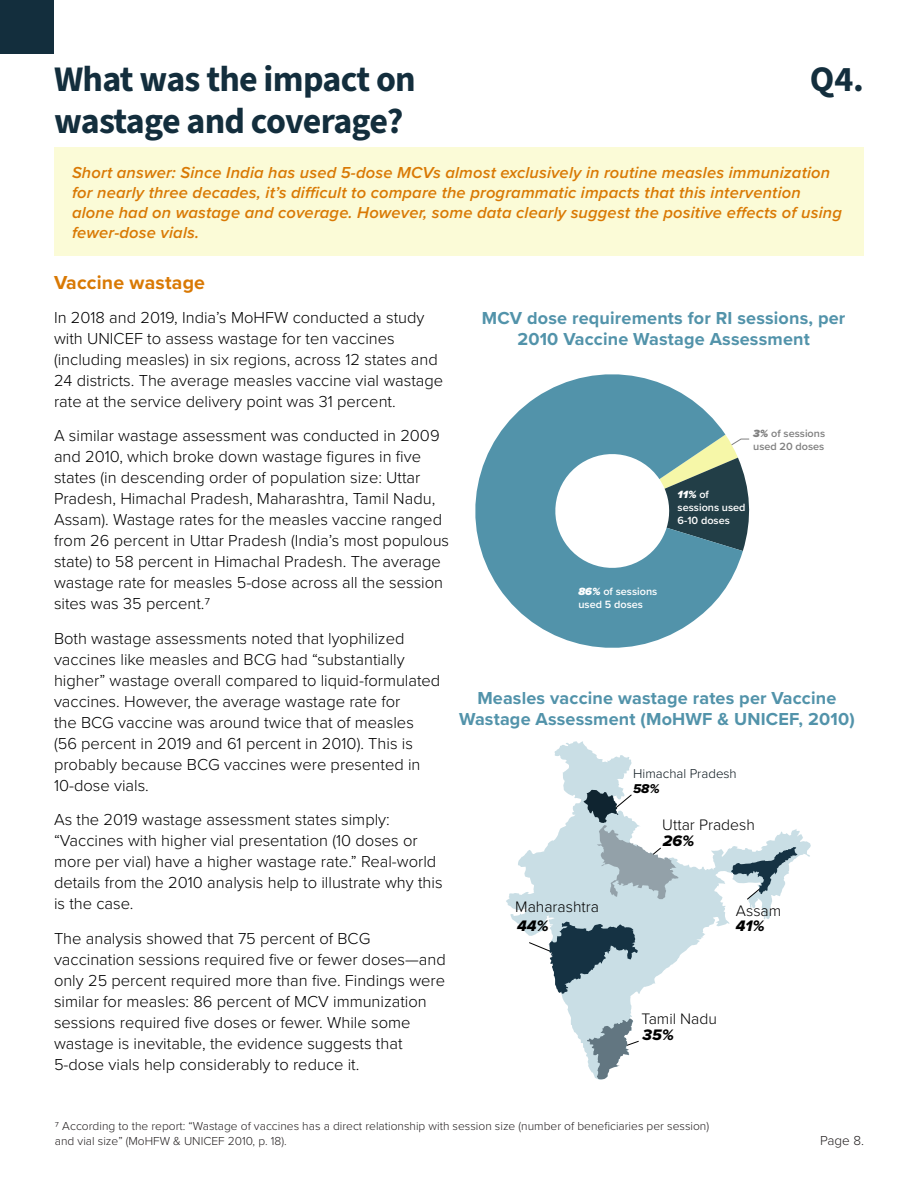
<style>
.page{position:relative;width:918px;height:1188px;background:#fff}
.page>*{position:absolute;margin:0;border:0;box-sizing:border-box;transform-origin:0 0}
.Heading{font:700 36px/42px "Source Sans 3";letter-spacing:-.02em;color:#132e3d}
.t1{font:600 19.8px/25.5px "Proxima Nova";color:#3a6879}
.Subhead{font:700 19.5px "Proxima Nova";letter-spacing:.01em;color:#d97904}
.Visual_Headers{font:700 18px/21.6px "Proxima Nova";letter-spacing:.01em;color:#5293aa;text-align:center}
.t2{font:600 18px "Proxima Nova";color:#3a6879}
.Paragraph{font:300 16.5px/21px "Proxima Nova";color:#000}
.Chart_and_Visual_Tit{font:italic 600 16.5px/19.8px "Proxima Nova";letter-spacing:.01em;color:#d97904}
.t3{font:300 15.75px/15.6px "Proxima Nova";color:#000}
.t4{font:300 13.5px "Proxima Nova";color:#231f20}
.t5{font:300 13.2px "Proxima Nova";color:#09151c}
.t6{font:13.2px "Proxima Nova Extrabld It";color:#000}
.Footnote{font:300 12px/14.4px "Proxima Nova";color:#231f20}
.t7{font:600 10.8px/13px "Proxima Nova";color:#fff}
.t8{font:600 10.8px/13px "Proxima Nova";color:#808080}
.s1{font-weight:900;font-style:italic}
.s2{font-family:"Proxima Nova Extrabld It";font-weight:400}
</style>
<div class="page">
<div style="left:0;top:0;width:54px;height:54px;background:#132e3d"></div>
<svg style="left:743px;top:438px;width:7px;height:112px"></svg>
<svg style="left:475px;top:374px;width:268px;height:274px;fill:#5293aa"></svg>
<div style="left:54px;top:147px;width:810px;height:109px;background:#fbfbd7"></div>
<svg style="left:506px;top:741px;width:305px;height:339px"></svg>
<svg style="left:583px;top:790px;width:96px;height:109px"></svg>
<svg style="left:731px;top:847px;width:67px;height:54px"></svg>
<svg style="left:586px;top:1019px;width:54px;height:60px"></svg>
<svg style="left:528px;top:921px;width:110px;height:73px"></svg>
<p class="Heading" style="left:54px;top:59px;width:363px">What was the impact on wastage and coverage?</p>
<p class="Heading" style="left:810px;top:59px;width:56px">Q4.</p>
<p class="Chart_and_Visual_Tit" style="left:72px;top:162px;width:771px">Short answer: Since India has used 5-dose MCVs almost exclusively in routine measles immunization for nearly three decades, it’s difficult to compare the programmatic impacts that this intervention alone had on wastage and coverage. However, some data clearly suggest the positive effects of using fewer-dose vials.</p>
<p class="Subhead" style="left:54px;top:268px;width:153px">Vaccine wastage</p>
<p class="Paragraph" style="left:54px;top:306px;width:391px">In 2018 and 2019, India’s MoHFW conducted a study with UNICEF to assess wastage for ten vaccines (including measles) in six regions, across 12 states and 24 districts. The average measles vaccine vial wastage rate at the service delivery point was 31 percent.</p>
<p class="Paragraph" style="left:54px;top:424px;width:397px">A similar wastage assessment was conducted in 2009 and 2010, which broke down wastage figures in five states (in descending order of population size: Uttar Pradesh, Himachal Pradesh, Maharashtra, Tamil Nadu, Assam). Wastage rates for the measles vaccine ranged from 26 percent in Uttar Pradesh (India’s most populous state) to 58 percent in Himachal Pradesh. The average wastage rate for measles 5-dose across all the session sites was 35 percent.7</p>
<p class="Paragraph" style="left:54px;top:627px;width:388px">Both wastage assessments noted that lyophilized vaccines like measles and BCG had “substantially higher” wastage overall compared to liquid-formulated vaccines. However, the average wastage rate for<br>the BCG vaccine was around twice that of measles (56 percent in 2019 and 61 percent in 2010). This is probably because BCG vaccines were presented in 10-dose vials.</p>
<p class="Paragraph" style="left:54px;top:808px;width:390px">As the 2019 wastage assessment states simply: “Vaccines with higher vial presentation (10 doses or more per vial) have a higher wastage rate.” Real-world details from the 2010 analysis help to illustrate why this is the case.</p>
<p class="Paragraph" style="left:54px;top:927px;width:393px">The analysis showed that 75 percent of BCG vaccination sessions required five or fewer doses—and only 25 percent required more than five. Findings were similar for measles: 86 percent of MCV immunization sessions required five doses or fewer. While some wastage is inevitable, the evidence suggests that 5-dose vials help considerably to reduce it.</p>
<p class="Visual_Headers" style="left:482px;top:307px;width:365px">MCV dose requirements for RI sessions, per<br>2010 Vaccine Wastage Assessment</p>
<p class="t1" style="left:478px;top:308px;width:354px">MCV dose requirements for RI sessions, per 2010 Vaccine Wastage Assessment</p>
<p class="t8" style="left:753px;top:426px;width:73px"><span class="s1">3%</span> of sessions used 20 doses</p>
<p class="t7" style="left:678px;top:488px;width:70px"><span class="s1">11%</span> of sessions used<br>6-10 doses</p>
<p class="t7" style="left:578px;top:584px;width:80px"><span class="s1">86%</span> of sessions used 5 doses</p>
<p class="Visual_Headers" style="left:459px;top:687px;width:397px">Measles vaccine wastage rates per Vaccine<br>Wastage Assessment (MoHWF &amp; UNICEF, 2010)</p>
<p class="t2" style="left:469px;top:698px;width:385px">Wastage Assessment (MoHWF &amp; UNICEF, 2010)</p>
<p class="t5" style="left:633px;top:764px;width:105px">Himachal Pradesh</p>
<p class="t6" style="left:633px;top:779px;width:28px">58%</p>
<p class="t3" style="left:515px;top:896px;width:85px;line-height:19.5px">Maharashtra<br><span class="s2">44%</span></p>
<p class="t3" style="left:662px;top:817px;width:94px;line-height:15.1px">Uttar Pradesh<br><span class="s2">26%</span></p>
<p class="t3" style="left:736px;top:902px;width:47px">Assam<br><span class="s2">41%</span></p>
<p class="t3" style="left:642px;top:1010px;width:77px">Tamil Nadu<br><span class="s2">35%</span></p>
<p class="Footnote" style="left:55px;top:1118px;width:656px">7 According to the report: “Wastage of vaccines has a direct relationship with session size (number of beneficiaries per session) and vial size” (MoHFW &amp; UNICEF 2010, p. 18).</p>
<p class="t4" style="left:820px;top:1130px;width:45px">Page 8.</p>
</div>
